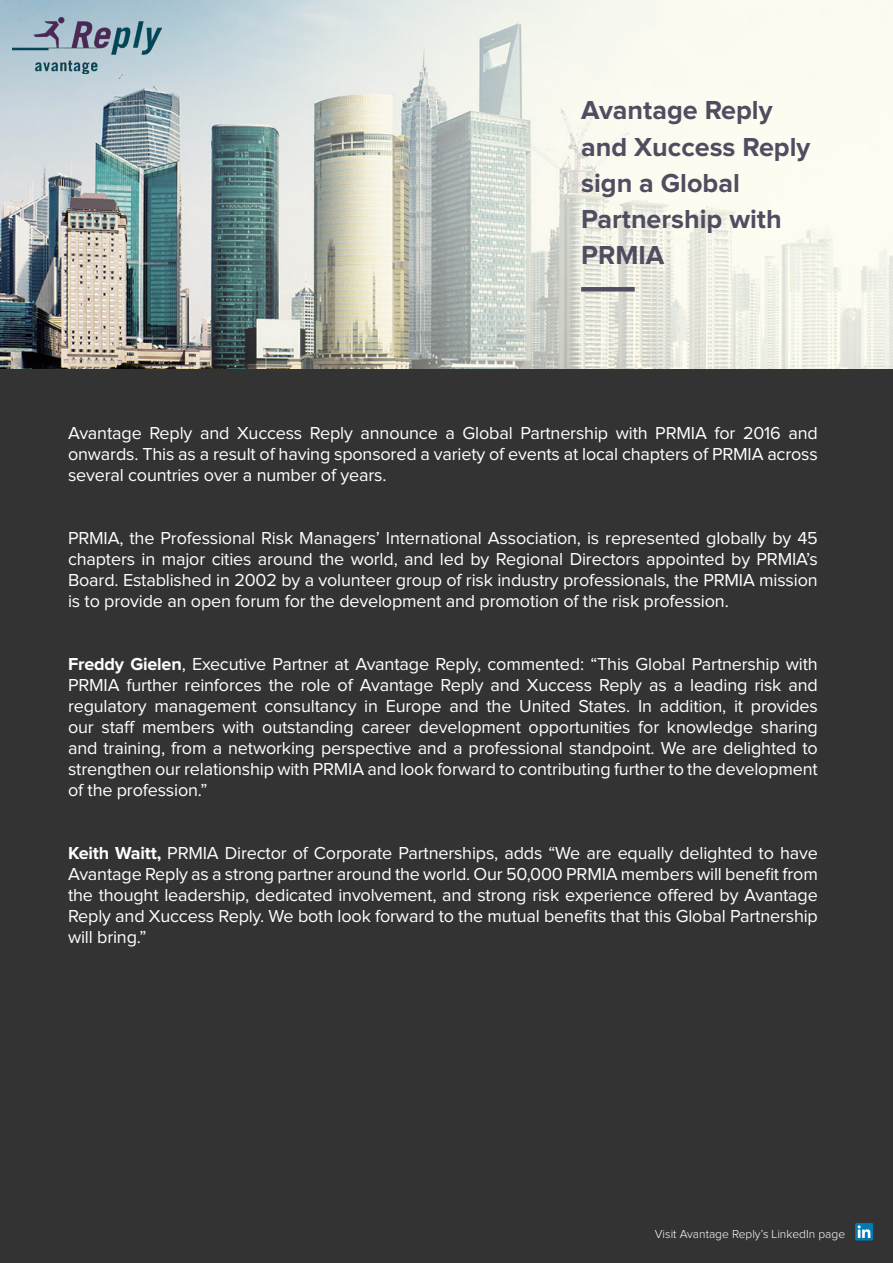
<style>
.page{position:relative;width:893px;height:1263px;background:#fff}
.page>*{position:absolute;margin:0;border:0;box-sizing:border-box;transform-origin:0 0}
.t1{font:700 27px/36px "Proxima Nova";color:#514c60}
.t2{font:18px/21px "Proxima Nova";letter-spacing:-.01em;color:#fff;text-align:justify}
.t3{font:300 12px "Proxima Nova";color:#fff}
.s1{font-weight:700}
</style>
<div class="page">
<div style="left:0;top:369px;width:893px;height:894px;background:#333"></div>
<img style="left:0;top:0;width:893px;height:369px">
<svg style="left:855px;top:1223px;width:18px;height:17px"></svg>
<svg style="left:858px;top:1225px;width:12px;height:13px"></svg>
<div style="left:581px;top:287px;width:54px;height:5px;background:#514c60"></div>
<img style="left:13px;top:17px;width:149px;height:57px">
<p class="t1" style="left:581px;top:94px;width:193px">Avantage Reply</p>
<p class="t1" style="left:581px;top:130px;width:231px">and Xuccess Reply sign a Global<br>Partnership with<br>PRMIA</p>
<p class="t2" style="left:68px;top:423px;width:751px">Avantage Reply and Xuccess Reply announce a Global Partnership with PRMIA for 2016 and onwards. This as a result of having sponsored a variety of events at local chapters of PRMIA across several countries over a number of years.</p>
<p class="t2" style="left:68px;top:528px;width:751px">PRMIA, the Professional Risk Managers’ International Association, is represented globally by 45 chapters in major cities around the world, and led by Regional Directors appointed by PRMIA’s Board. Established in 2002 by a volunteer group of risk industry professionals, the PRMIA mission is to provide an open forum for the development and promotion of the risk profession.</p>
<p class="t2" style="left:68px;top:654px;width:751px"><span class="s1">Freddy Gielen</span>, Executive Partner at Avantage Reply, commented: “This Global Partnership with PRMIA further reinforces the role of Avantage Reply and Xuccess Reply as a leading risk and regulatory management consultancy in Europe and the United States. In addition, it provides our staff members with outstanding career development opportunities for knowledge sharing and training, from a networking perspective and a professional standpoint. We are delighted to strengthen our relationship with PRMIA and look forward to contributing further to the development of the profession.”</p>
<p class="t2" style="left:68px;top:843px;width:751px"><span class="s1">Keith Waitt,</span> PRMIA Director of Corporate Partnerships, adds “We are equally delighted to have Avantage Reply as a strong partner around the world. Our 50,000 PRMIA members will benefit from the thought leadership, dedicated involvement, and strong risk experience offered by Avantage Reply and Xuccess Reply. We both look forward to the mutual benefits that this Global Partnership will bring.”</p>
<p class="t3" style="left:655px;top:1228px;width:192px">Visit Avantage Reply’s LinkedIn page</p>
</div>
